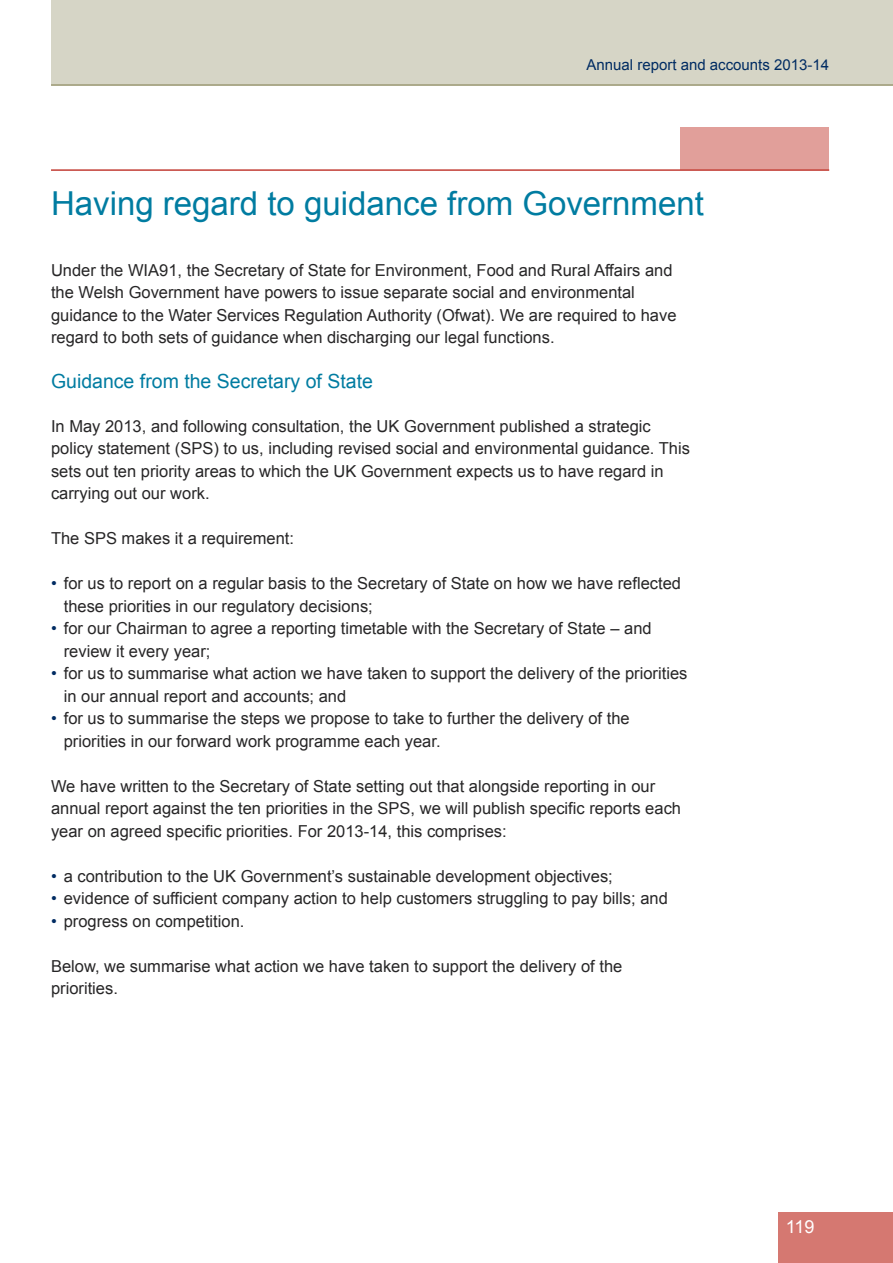
<style>
.page{position:relative;width:893px;height:1263px;background:#fff}
.page>*{position:absolute;margin:0;border:0;box-sizing:border-box;transform-origin:0 0}
.t1{font:33px "Arial";color:#007ca1}
.t2{font:19.5px "Arial";color:#007ca1}
.t3{font:18px "Arial";color:#fff}
.t4{font:16.5px/22.5px "Arial";color:#272627}
.t5{font:15px "Arial";color:#002b62}
.s1{color:#002b62}
</style>
<div class="page">
<div style="left:51px;top:0;width:842px;height:85px;background:#d6d5c6"></div>
<hr style="left:51px;top:84px;width:842px;height:2px;background:#999771">
<div style="left:778px;top:1212px;width:115px;height:51px;background:#d57871"></div>
<div style="left:680px;top:128px;width:149px;height:42px;background:#e19f9a"></div>
<hr style="left:51px;top:169px;width:778px;height:2px;background:#c33e35">
<p class="t5" style="left:586px;top:57px;width:244px">Annual report and accounts 2013-14</p>
<h1 class="t1" style="left:51px;top:185px;width:654px">Having regard to guidance from Government</h1>
<p class="t4" style="left:51px;top:259px;width:627px">Under the WIA91, the Secretary of State for Environment, Food and Rural Affairs and the Welsh Government have powers to issue separate social and environmental guidance to the Water Services Regulation Authority (Ofwat). We are required to have regard to both sets of guidance when discharging our legal functions.</p>
<h2 class="t2" style="left:51px;top:370px;width:323px">Guidance from the Secretary of State</h2>
<p class="t4" style="left:51px;top:415px;width:640px">In May 2013, and following consultation, the UK Government published a strategic policy statement (SPS) to us, including revised social and environmental guidance. This sets out ten priority areas to which the UK Government expects us to have regard in carrying out our work.</p>
<p class="t4" style="left:51px;top:527px;width:245px">The SPS makes it a requirement:</p>
<p class="t4" style="left:64px;top:572px;width:619px;text-indent:-13px"><span class="s1">•</span> for us to report on a regular basis to the Secretary of State on how we have reflected these priorities in our regulatory decisions;</p>
<p class="t4" style="left:64px;top:617px;width:589px;text-indent:-13px"><span class="s1">•</span> for our Chairman to agree a reporting timetable with the Secretary of State – and review it every year;</p>
<p class="t4" style="left:64px;top:662px;width:625px;text-indent:-13px"><span class="s1">•</span> for us to summarise what action we have taken to support the delivery of the priorities in our annual report and accounts; and</p>
<p class="t4" style="left:64px;top:707px;width:567px;text-indent:-13px"><span class="s1">•</span> for us to summarise the steps we propose to take to further the delivery of the priorities in our forward work programme each year.</p>
<p class="t4" style="left:51px;top:775px;width:632px">We have written to the Secretary of State setting out that alongside reporting in our annual report against the ten priorities in the SPS, we will publish specific reports each year on agreed specific priorities. For 2013-14, this comprises:</p>
<p class="t4" style="left:51px;top:865px;width:563px"><span class="s1">•</span> a contribution to the UK Government’s sustainable development objectives;</p>
<p class="t4" style="left:51px;top:887px;width:618px"><span class="s1">•</span> evidence of sufficient company action to help customers struggling to pay bills; and</p>
<p class="t4" style="left:51px;top:910px;width:195px"><span class="s1">•</span> progress on competition.</p>
<p class="t4" style="left:51px;top:955px;width:573px">Below, we summarise what action we have taken to support the delivery of the priorities.</p>
<p class="t3" style="left:786px;top:1216px;width:30px">119</p>
</div>
